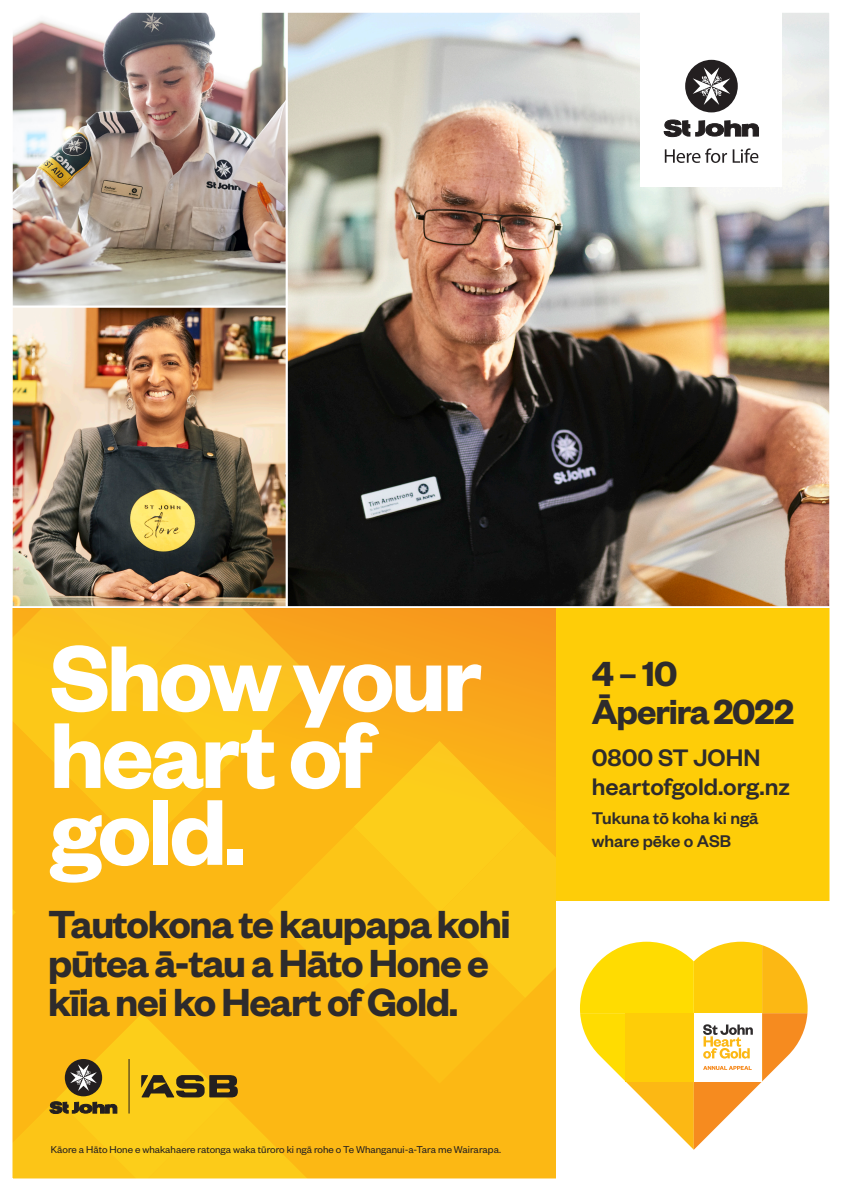
<style>
.page{position:relative;width:842px;height:1191px;background:#fff}
.page>*{position:absolute;margin:0;border:0;box-sizing:border-box;transform-origin:0 0}
.t1{font:600 102.5px/76.9px "Founders Grotesk";letter-spacing:-.03em;color:#fff}
.t2{font:600 43px/38.7px "Founders Grotesk";letter-spacing:-.03em;color:#2e2b2c}
.t3{font:600 38.3px/37.9px "Founders Grotesk";letter-spacing:-.03em;color:#2e2b2c}
.t4{font:500 26.3px/28.4px "Founders Grotesk";color:#2e2b2c}
.t5{font:500 18.6px/23px "Founders Grotesk";color:#2e2b2c}
.t6{font:11px "Founders Grotesk";color:#231f20}
</style>
<div class="page">
<img style="left:288px;top:14px;width:540px;height:592px">
<img style="left:14px;top:14px;width:272px;height:592px">
<hr style="left:0;top:305px;width:287px;height:3px;background:#fff">
<div style="left:640px;top:5px;width:142px;height:182px;background:#fff"></div>
<svg style="left:664px;top:120px;width:26px;height:17px"></svg>
<svg style="left:696px;top:121px;width:62px;height:15px"></svg>
<div style="left:685px;top:60px;width:53px;height:52px;background:#231f20;border-radius:50%"></div>
<svg style="left:693px;top:67px;width:37px;height:38px"></svg>
<svg style="left:665px;top:148px;width:94px;height:15px"></svg>
<div style="left:556px;top:608px;width:273px;height:292px;background:#fecd08"></div>
<svg style="left:13px;top:608px;width:543px;height:569px;background:#f9b917"></svg>
<svg style="left:580px;top:941px;width:228px;height:208px"></svg>
<p class="t1" style="left:50px;top:634px;width:434px">Show your heart of gold.</p>
<p class="t2" style="left:48px;top:903px;width:464px">Tautokona te kaupapa kohi pūtea ā-tau a Hāto Hone e kīia nei ko Heart of Gold.</p>
<p class="t6" style="left:51px;top:1143px;width:452px">Kāore a Hāto Hone e whakahaere ratonga waka tūroro ki ngā rohe o Te Whanganui-a-Tara me Wairarapa.</p>
<p class="t3" style="left:592px;top:653px;width:204px">4 – 10<br>Āperira 2022</p>
<p class="t4" style="left:592px;top:742px;width:200px">0800 ST JOHN heartofgold.org.nz</p>
<p class="t5" style="left:592px;top:805px;width:168px">Tukuna tō koha ki ngā whare pēke o ASB</p>
</div>
